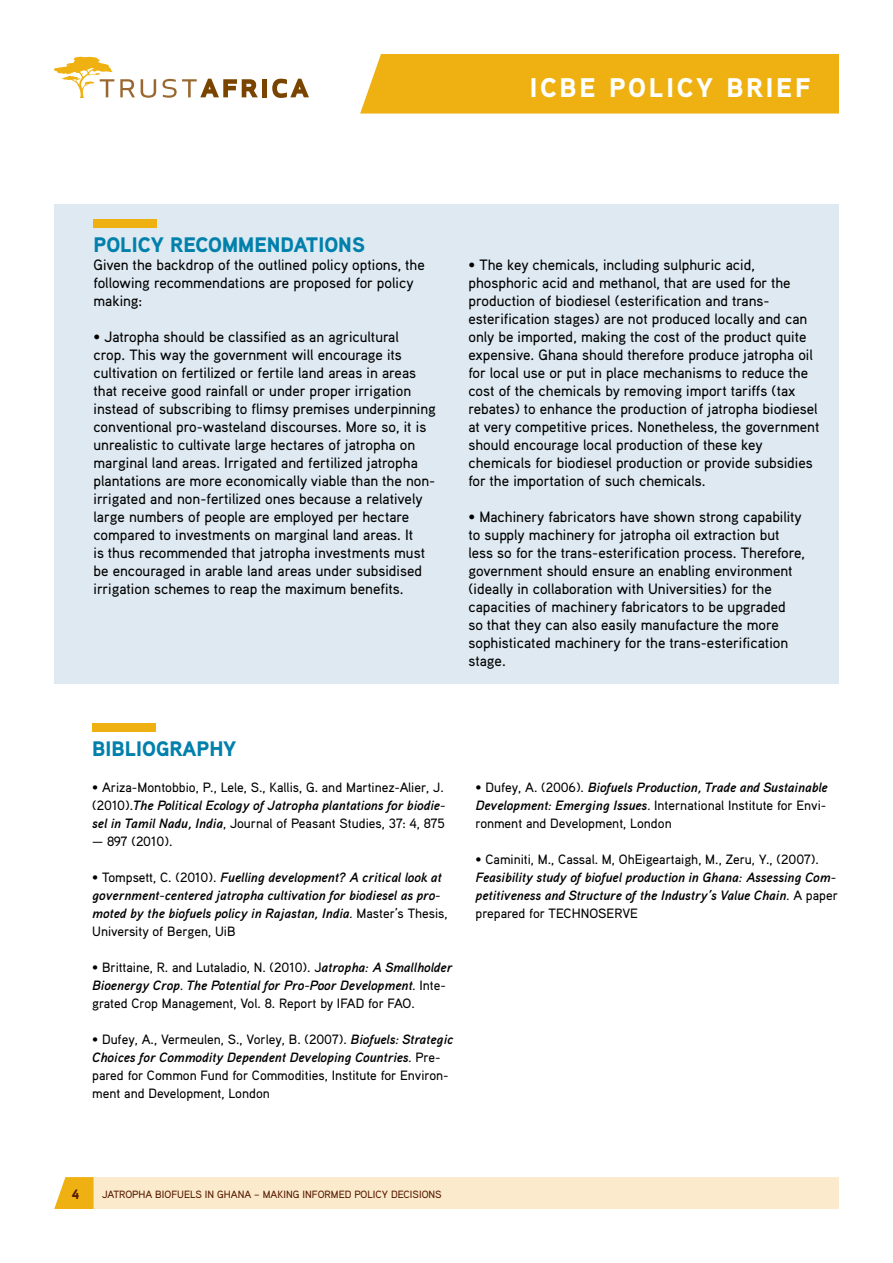
<style>
.page{position:relative;width:893px;height:1263px;background:#fff}
.page>*{position:absolute;margin:0;border:0;box-sizing:border-box;transform-origin:0 0}
.t1{font:900 27px "Aaux Pro";letter-spacing:.1em;color:#fff}
.t2{font:900 21px "Aaux Pro";color:#0080ab}
.t3{font:500 15px/18px "Aaux Pro";color:#000}
.t4{font:500 13.5px/18px "Aaux Pro";color:#000;text-align:justify}
.t5{font:italic 700 13.5px/18px "Aaux Pro";color:#000}
.t6{font:900 13.5px "Aaux Pro";color:#551900}
.t7{font:500 10.5px "Aaux Pro";color:#551900}
.s1{font-weight:700;font-style:italic}
.s2{font-weight:500;font-style:normal}
</style>
<div class="page">
<div style="left:54px;top:1177px;width:785px;height:32px;background:#fbeacb"></div>
<svg style="left:120px;top:79px;width:15px;height:18px"></svg>
<svg style="left:141px;top:79px;width:15px;height:19px"></svg>
<svg style="left:163px;top:79px;width:95px;height:19px"></svg>
<div style="left:262px;top:79px;width:5px;height:18px;background:#794400"></div>
<svg style="left:272px;top:79px;width:37px;height:19px"></svg>
<svg style="left:54px;top:56px;width:60px;height:42px"></svg>
<div style="left:360px;top:54px;width:479px;height:60px;background:#eeb111"></div>
<div style="left:54px;top:204px;width:785px;height:480px;background:#dee9f1"></div>
<div style="left:94px;top:219px;width:63px;height:9px;background:#eeb111"></div>
<div style="left:92px;top:723px;width:64px;height:9px;background:#eeb111"></div>
<h1 class="t1" style="left:530px;top:70px;width:282px">ICBE POLICY BRIEF</h1>
<h2 class="t2" style="left:94px;top:231px;width:270px">POLICY RECOMMENDATIONS</h2>
<p class="t3" style="left:94px;top:255px;width:333px">Given the backdrop of the outlined policy options, the following recommendations are proposed for policy making:</p>
<p class="t3" style="left:94px;top:327px;width:344px">• Jatropha should be classified as an agricultural<br>crop. This way the government will encourage its cultivation on fertilized or fertile land areas in areas that receive good rainfall or under proper irrigation instead of subscribing to flimsy premises underpinning conventional pro-wasteland discourses. More so, it is unrealistic to cultivate large hectares of jatropha on marginal land areas. Irrigated and fertilized jatropha plantations are more economically viable than the non&shy;irrigated and non-fertilized ones because a relatively large numbers of people are employed per hectare compared to investments on marginal land areas. It<br>is thus recommended that jatropha investments must be encouraged in arable land areas under subsidised irrigation schemes to reap the maximum benefits.</p>
<p class="t3" style="left:468px;top:255px;width:352px">• The key chemicals, including sulphuric acid, phosphoric acid and methanol, that are used for the production of biodiesel (esterification and trans&shy;esterification stages) are not produced locally and can only be imported, making the cost of the product quite expensive. Ghana should therefore produce jatropha oil for local use or put in place mechanisms to reduce the cost of the chemicals by removing import tariffs (tax rebates) to enhance the production of jatropha biodiesel at very competitive prices. Nonetheless, the government should encourage local production of these key chemicals for biodiesel production or provide subsidies for the importation of such chemicals.</p>
<p class="t3" style="left:468px;top:507px;width:338px">• Machinery fabricators have shown strong capability to supply machinery for jatropha oil extraction but less so for the trans-esterification process. Therefore, government should ensure an enabling environment (ideally in collaboration with Universities) for the capacities of machinery fabricators to be upgraded<br>so that they can also easily manufacture the more sophisticated machinery for the trans-esterification stage.</p>
<h2 class="t2" style="left:92px;top:735px;width:146px">BI BLIOGRAPHY</h2>
<p class="t4" style="left:92px;top:778px;width:355px">• Ariza-Montobbio, P., Lele, S., Kallis, G. and Martinez-Alier, J. (2010).<span class="s1">The Political Ecology of Jatropha plantations for biodie&shy;sel in Tamil Nadu, India</span>, Journal of Peasant Studies, 37: 4, 875</p>
<p class="t4" style="left:92px;top:832px;width:82px">— 897 (2010).</p>
<p class="t5" style="left:92px;top:868px;width:357px"><span class="s2">• Tompsett, C. (2010).</span> Fuelling development? A critical look at government-centered jatropha cultivation for biodiesel as pro&shy;moted by the biofuels policy in Rajastan, India. <span class="s2">Master’s Thesis, University of Bergen, UiB</span></p>
<p class="t4" style="left:92px;top:958px;width:362px;text-align:left">• Brittaine, R. and Lutaladio, N. (2010). J<span class="s1">atropha: A Smallholder<br>Bioenergy Crop. The Potential for Pro-Poor Development.</span> Inte&shy;grated Crop Management, Vol. 8. Report by IFAD for FAO.</p>
<p class="t4" style="left:92px;top:1030px;width:363px;text-align:left">• Dufey, A., Vermeulen, S., Vorley, B. (2007). <span class="s1">Biofuels: Strategic Choices for Commodity Dependent Developing Countries.</span> Pre&shy;pared for Common Fund for Commodities, Institute for Environ&shy;ment and Development, London</p>
<p class="t4" style="left:476px;top:778px;width:354px">• Dufey, A. (2006). <span class="s1">Biofuels Production, Trade and Sustainable Development: Emerging Issues.</span> International Institute for Envi&shy;ronment and Development, London</p>
<p class="t4" style="left:476px;top:850px;width:345px">• Caminiti, M., Cassal. M, OhEigeartaigh, M., Zeru, Y., (2007).</p>
<p class="t5" style="left:476px;top:868px;width:364px">Feasibility study of biofuel production in Ghana: Assessing Com&shy;petitiveness and Structure of the Industry’s Value Chain. <span class="s2">A paper prepared for TECHNOSERVE</span></p>
<p class="t6" style="left:72px;top:1186px;width:9px">4</p>
<p class="t7" style="left:102px;top:1187px;width:341px">JATROPHA BIOFUELS IN GHANA – MAKING INFORMED POLICY DECISIONS</p>
</div>
